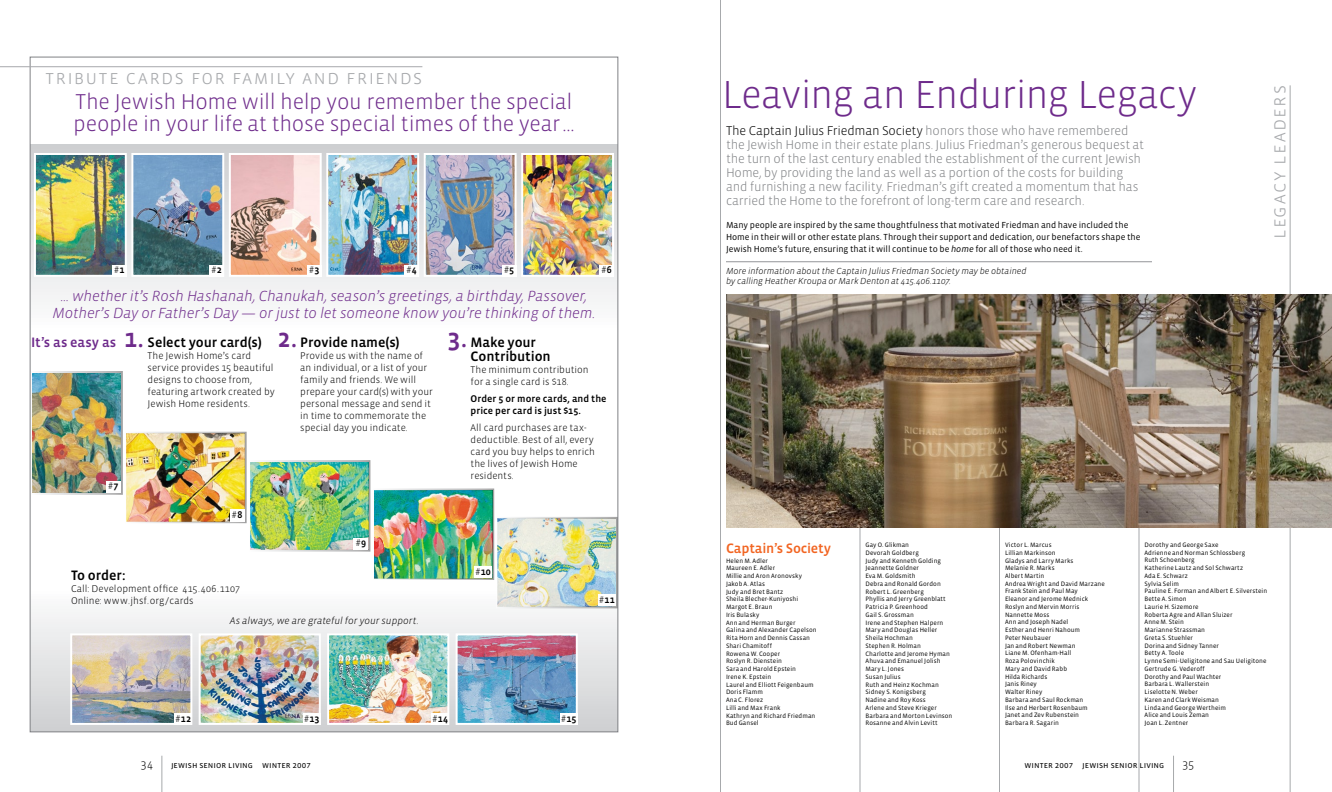
<style>
.page{position:relative;width:1332px;height:792px;background:#fff}
.page>*{position:absolute;margin:0;border:0;box-sizing:border-box;transform-origin:0 0}
.t1{font:300 40px "Vista Sans OT";letter-spacing:-.03em;color:#6e2b8b}
.t2{font:500 26px "Vista Sans OT";color:#6e2b8b}
.t3{font:300 22px/22px "Vista Sans OT";letter-spacing:-.015em;color:#6e2b8b}
.t4{font:300 20px "Vista Sans OT";letter-spacing:.07em;color:#a7a9ac}
.t5{font:italic 300 15px/17px "Vista Sans OT";letter-spacing:-.015em;color:#6e2b8b;text-align:center}
.t6{font:500 14px/14px "Vista Sans OT";letter-spacing:-.01em;color:#000}
.t7{font:500 14px "Vista Sans OT";letter-spacing:-.01em;color:#f26522}
.t8{font:300 13px/14px "Vista Sans OT";letter-spacing:-.02em;color:#808285}
.t9{font:300 12px "Vista Sans OT";color:#000}
.t10{font:300 10px/12px "Vista Sans OT";color:#000}
.t11{font:500 10px/12px "Vista Sans OT";letter-spacing:.005em;color:#000}
.t12{font:italic 300 10px "Vista Sans OT";color:#000}
.t13{font:9px/12px "Vista Sans OT";color:#000}
.t14{font:italic 300 9px/10px "Vista Sans OT";letter-spacing:-.005em;color:#000}
.t15{font:6.5px/7.7px "Vista Sans OT";letter-spacing:.01em;color:#000}
.s1{font-weight:500}
.s2{color:#6e2b8b}
.s3{font-size:26px;color:#6e2b8b}
.s4{font-weight:300}
.s5{color:#000}
.s6{font-style:italic}
</style>
<div class="page">
<hr style="left:720px;top:0;width:1px;height:792px;background:#a7a9ac">
<svg style="left:32px;top:612px;width:584px;height:118px"></svg>
<hr style="left:1139px;top:522px;width:1px;height:270px;background:#a7a9ac">
<hr style="left:999px;top:522px;width:1px;height:270px;background:#a7a9ac">
<hr style="left:860px;top:522px;width:1px;height:270px;background:#a7a9ac">
<hr style="left:726px;top:261px;width:426px;height:1px;background:#939598">
<div style="left:30px;top:145px;width:588px;height:186px;background:linear-gradient(to bottom,#cdcfd1,#fcfdfd)"></div>
<img style="left:29px;top:370px;width:590px;height:239px">
<div style="left:598px;top:594px;width:18px;height:12px;background:#fff"></div>
<img style="left:69px;top:632px;width:510px;height:94px">
<div style="left:174px;top:713px;width:18px;height:12px;background:#fff"></div>
<img style="left:33px;top:152px;width:582px;height:126px">
<div style="left:599px;top:265px;width:15px;height:12px;background:#fff"></div>
<hr style="left:0;top:67px;width:422px;height:1px;background:#a7a9ac">
<hr style="left:1290px;top:85px;width:1px;height:707px;background:#a7a9ac">
<img style="left:726px;top:295px;width:606px;height:232px">
<hr style="left:162px;top:756px;width:1px;height:36px;background:#a7a9ac">
<hr style="left:1173px;top:756px;width:1px;height:36px;background:#a7a9ac">
<h3 class="t4" style="left:45px;top:67px;width:378px">Tribute cards For family and friends</h3>
<h3 class="t3" style="left:73px;top:91px;width:503px">The Jewish Home will help you remember the special people in your life at those special times of the year…</h3>
<h3 class="t10" style="left:114px;top:264px;width:12px">#<span class="s1">1</span></h3>
<h3 class="t10" style="left:212px;top:264px;width:12px">#<span class="s1">2</span></h3>
<h3 class="t10" style="left:309px;top:264px;width:12px">#<span class="s1">3</span></h3>
<h3 class="t10" style="left:407px;top:264px;width:12px">#<span class="s1">4</span></h3>
<h3 class="t10" style="left:504px;top:264px;width:12px">#<span class="s1">5</span></h3>
<h3 class="t10" style="left:601px;top:264px;width:12px">#<span class="s1">6</span></h3>
<h3 class="t5" style="left:52px;top:287px;width:545px">… whether it’s Rosh Hashanah, Chanukah, season’s greetings, a birthday, Passover,<br>Mother’s Day or Father’s Day — or just to let someone know you’re thinking of them.</h3>
<h2 class="t2" style="left:277px;top:325px;width:21px">2.</h2>
<h2 class="t2" style="left:448px;top:325px;width:21px">3.</h2>
<h3 class="t6" style="left:31px;top:336px;width:232px"><span class="s2">It’s as easy as</span> <span class="s3">1.</span> Select your card(s)</h3>
<h3 class="t10" style="left:148px;top:350px;width:128px">The Jewish Home’s card service provides 15 beautiful designs to choose from, featuring artwork created by<br>Jewish Home residents.</h3>
<h3 class="t6" style="left:300px;top:336px;width:101px">Provide name(s)</h3>
<h3 class="t10" style="left:300px;top:350px;width:134px">Provide us with the name of an individual, or a list of your family and friends. We will prepare your card(s) with your personal message and send it in time to commemorate the special day you indicate.</h3>
<h3 class="t6" style="left:471px;top:336px;width:82px">Make your<br>Contribution</h3>
<h3 class="t10" style="left:471px;top:364px;width:120px">The minimum contribution for a single card is $18.</h3>
<h3 class="t11" style="left:471px;top:393px;width:137px">Order 5 or more cards, and the price per card is just $15.</h3>
<h3 class="t10" style="left:471px;top:422px;width:126px">All card purchases are tax&shy;deductible. Best of all, every card you buy helps to enrich the lives of Jewish Home residents.</h3>
<h3 class="t10" style="left:108px;top:480px;width:12px">#<span class="s1">7</span></h3>
<h3 class="t10" style="left:232px;top:509px;width:12px">#<span class="s1">8</span></h3>
<h3 class="t6" style="left:71px;top:569px;width:56px">To order:</h3>
<h3 class="t10" style="left:71px;top:583px;width:171px">Call: Development office 415.406.1107<br>Online: www.jhsf.org/cards</h3>
<h3 class="t10" style="left:356px;top:537px;width:12px">#<span class="s1">9</span></h3>
<h3 class="t12" style="left:230px;top:616px;width:190px">As always, we are grateful for your support.</h3>
<h3 class="t11" style="left:475px;top:565px;width:17px"><span class="s4">#</span>10</h3>
<h3 class="t11" style="left:599px;top:594px;width:17px"><span class="s4">#</span>11</h3>
<h3 class="t11" style="left:176px;top:712px;width:17px"><span class="s4">#</span>12</h3>
<h3 class="t11" style="left:304px;top:712px;width:17px"><span class="s4">#</span>13</h3>
<h3 class="t11" style="left:433px;top:712px;width:17px"><span class="s4">#</span>14</h3>
<h3 class="t11" style="left:561px;top:712px;width:17px"><span class="s4">#</span>15</h3>
<h1 class="t1" style="left:722px;top:74px;width:476px">Leaving an Enduring Legacy</h1>
<p class="t8" style="left:726px;top:124px;width:419px"><span class="s5">The Captain Julius Friedman Society</span> honors those who have remembered the Jewish Home in their estate plans. Julius Friedman’s generous bequest at the turn of the last century enabled the establishment of the current Jewish Home, by providing the land as well as a portion of the costs for building and furnishing a new facility. Friedman’s gift created a momentum that has carried the Home to the forefront of long-term care and research.</p>
<p class="t13" style="left:726px;top:219px;width:416px">Many people are inspired by the same thoughtfulness that motivated Friedman and have included the<br>Home in their will or other estate plans. Through their support and dedication, our benefactors shape the<br>Jewish Home’s future, ensuring that it will continue to be <span class="s6">home</span> for all of those who need it.</p>
<h3 class="t14" style="left:726px;top:266px;width:302px">More information about the Captain Julius Friedman Society may be obtained by calling Heather Kroupa or Mark Denton at 415.406.1107.</h3>
<h3 class="t4" style="left:1269px;top:239px;width:155px;rotate:-90deg">Legacy Leaders</h3>
<h3 class="t7" style="left:726px;top:541px;width:107px">Captain’s Society</h3>
<p class="t15" style="left:726px;top:557px;width:92px">Helen M. Adler<br>Maureen E. Adler<br>Millie and Aron Aronovsky<br>Jakob A. Atlas<br>Judy and Bret Bantz<br>Sheila Blecher-Kuniyoshi<br>Margot E. Braun<br>Iris Bulasky<br>Ann and Herman Burger<br>Galina and Alexander Capelson<br>Rita Horn and Dennis Cassan<br>Shari Chamitoff<br>Rowena W. Cooper<br>Roslyn R. Dienstein<br>Sara and Harold Epstein<br>Irene K. Epstein<br>Laurel and Elliott Feigenbaum<br>Doris Flamm<br>Ana C. Florez<br>Lilli and Max Frank<br>Kathryn and Richard Friedman<br>Bud Gansel</p>
<p class="t15" style="left:866px;top:541px;width:88px">Gay O. Glikman<br>Devorah Goldberg<br>Judy and Kenneth Golding<br>Jeannette Goldner<br>Eva M. Goldsmith<br>Debra and Ronald Gordon<br>Robert L. Greenberg<br>Phyllis and Jerry Greenblatt<br>Patricia P. Greenhood<br>Gail S. Grossman<br>Irene and Stephen Halpern<br>Mary and Douglas Heller<br>Sheila Hochman<br>Stephen R. Holman<br>Charlotte and Jerome Hyman<br>Ahuva and Emanuel Jolish<br>Mary L. Jones<br>Susan Julius<br>Ruth and Heinz Kochman<br>Sidney S. Konigsberg<br>Nadine and Roy Koss<br>Arlene and Steve Krieger<br>Barbara and Morton Levinson<br>Rosanne and Alvin Levitt</p>
<p class="t15" style="left:1005px;top:541px;width:101px">Victor L. Marcus<br>Lillian Markinson<br>Gladys and Larry Marks<br>Melanie R. Marks<br>Albert Martin<br>Andrea Wright and David Marzane<br>Frank Stein and Paul May<br>Eleanor and Jerome Mednick<br>Roslyn and Mervin Morris<br>Nannette Moss<br>Ann and Joseph Nadel<br>Esther and Henri Nahoum<br>Peter Neubauer<br>Jan and Robert Newman<br>Liane M. Ofenham-Hall<br>Roza Polovinchik<br>Mary and David Rabb<br>Hilda Richards<br>Janis Riney<br>Walter Riney<br>Barbara and Saul Rockman<br>Ilse and Herbert Rosenbaum<br>Janet and Zev Rubenstein<br>Barbara R. Sagarin</p>
<p class="t15" style="left:1145px;top:541px;width:124px">Dorothy and George Saxe<br>Adrienne and Norman Schlossberg<br>Ruth Schoenberg<br>Katherine Lautz and Sol Schwartz<br>Ada E. Schwarz<br>Sylvia Selim<br>Pauline E. Forman and Albert E. Silverstein<br>Bette A. Simon<br>Laurie H. Sizemore<br>Roberta Agre and Allan Sluizer<br>Anne M. Stein<br>Marianne Strassman<br>Greta S. Stuehler<br>Dorina and Sidney Tanner<br>Betty A. Toole<br>Lynne Semi-Ueligitone and Sau Ueligitone<br>Gertrude G. Vederoff<br>Dorothy and Paul Wachter<br>Barbara L. Wallerstein<br>Liselotte N. Weber<br>Karen and Clark Weisman<br>Linda and George Wertheim<br>Alice and Louis Zeman<br>Joan L. Zentner</p>
<h3 class="t9" style="left:141px;top:758px;width:14px">34</h3>
<h3 class="t13" style="left:171px;top:759px;width:141px">Jewish Senior Living winter 2007</h3>
<h3 class="t13" style="left:1025px;top:759px;width:141px">winter 2007 Jewish Senior Living</h3>
<h3 class="t9" style="left:1182px;top:758px;width:13px">35</h3>
</div>
